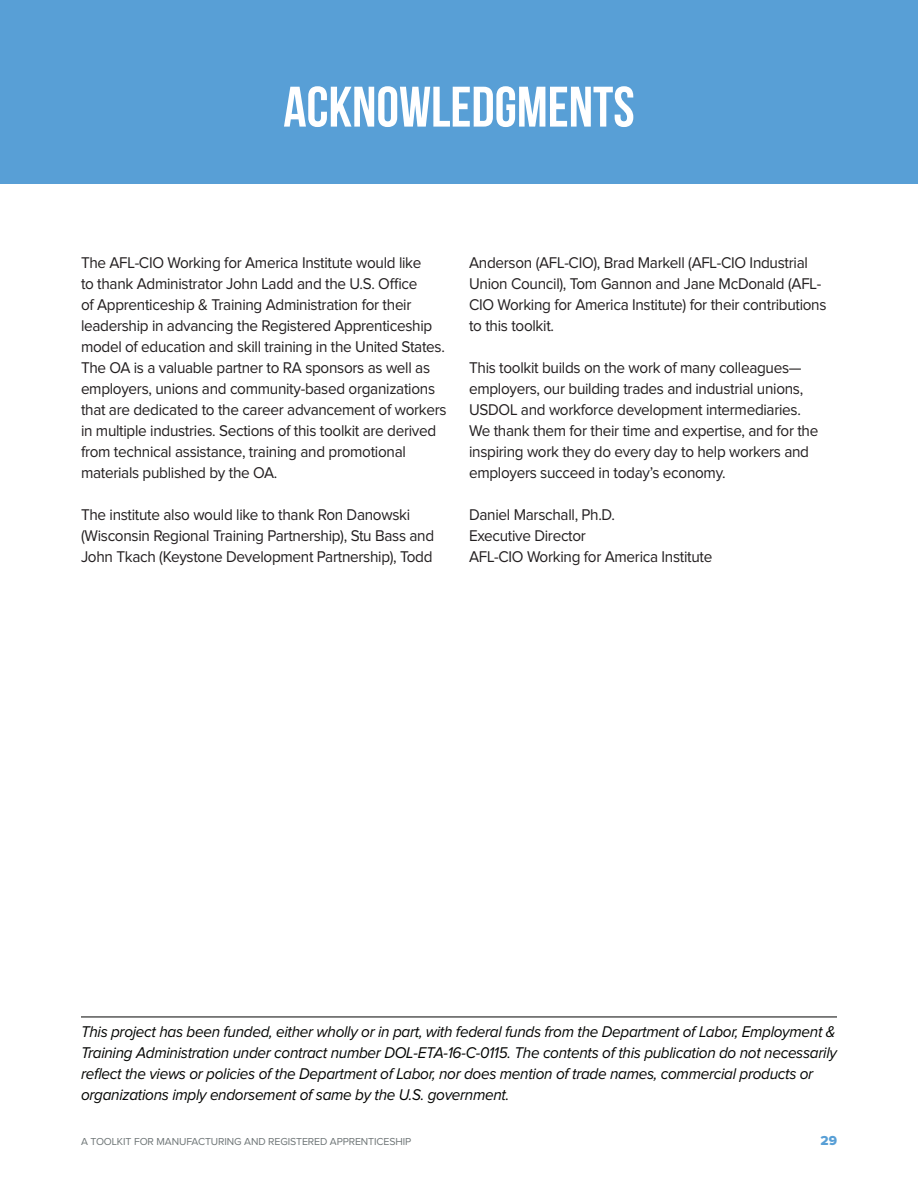
<style>
.page{position:relative;width:918px;height:1188px;background:#fff}
.page>*{position:absolute;margin:0;border:0;box-sizing:border-box;transform-origin:0 0}
.t1{font:57px "Bebas Neue";color:#fff}
.t2{font:16.2px/21px "Proxima Nova";letter-spacing:-.02em;color:#231f20;scale:.95 1}
.t3{font:italic 16.2px/21px "Proxima Nova";letter-spacing:-.02em;color:#040503;scale:.95 1}
.t4{font:13.5px "Proxima Nova Extrabld";color:#589fd6}
.t5{font:10.5px "Proxima Nova";letter-spacing:-.01em;color:#6f7677}
</style>
<div class="page">
<div style="left:0;top:0;width:918px;height:184px;background:#589fd6"></div>
<hr style="left:81px;top:1017px;width:756px;height:1px;background:#040503">
<h1 class="t1" style="left:283px;top:76px;width:353px">ACKNOWLEDGMENTS</h1>
<p class="t2" style="left:81px;top:253px;width:386px">The AFL-CIO Working for America Institute would like<br>to thank Administrator John Ladd and the U.S. Office<br>of Apprenticeship &amp; Training Administration for their leadership in advancing the Registered Apprenticeship model of education and skill training in the United States.<br>The OA is a valuable partner to RA sponsors as well as employers, unions and community-based organizations that are dedicated to the career advancement of workers in multiple industries. Sections of this toolkit are derived from technical assistance, training and promotional materials published by the OA.</p>
<p class="t2" style="left:81px;top:505px;width:373px">The institute also would like to thank Ron Danowski (Wisconsin Regional Training Partnership), Stu Bass and<br>John Tkach (Keystone Development Partnership), Todd</p>
<p class="t2" style="left:469px;top:253px;width:378px">Anderson (AFL-CIO), Brad Markell (AFL-CIO Industrial Union Council), Tom Gannon and Jane McDonald (AFL-CIO Working for America Institute) for their contributions to this toolkit.</p>
<p class="t2" style="left:469px;top:358px;width:369px">This toolkit builds on the work of many colleagues— employers, our building trades and industrial unions, USDOL and workforce development intermediaries.<br>We thank them for their time and expertise, and for the inspiring work they do every day to help workers and employers succeed in today’s economy.</p>
<p class="t2" style="left:469px;top:505px;width:258px">Daniel Marschall, Ph.D.<br>Executive Director<br>AFL-CIO Working for America Institute</p>
<p class="t3" style="left:81px;top:1021px;width:797px">This project has been funded, either wholly or in part, with federal funds from the Department of Labor, Employment &amp; Training Administration under contract number DOL-ETA-16-C-0115. The contents of this publication do not necessarily reflect the views or policies of the Department of Labor, nor does mention of trade names, commercial products or organizations imply endorsement of same by the U.S. government.</p>
<p class="t5" style="left:81px;top:1135px;width:332px">A TOOLKIT FOR MANUFACTURING AND REGISTERED APPRENTICESHIP</p>
<p class="t4" style="left:821px;top:1132px;width:18px">29</p>
</div>
